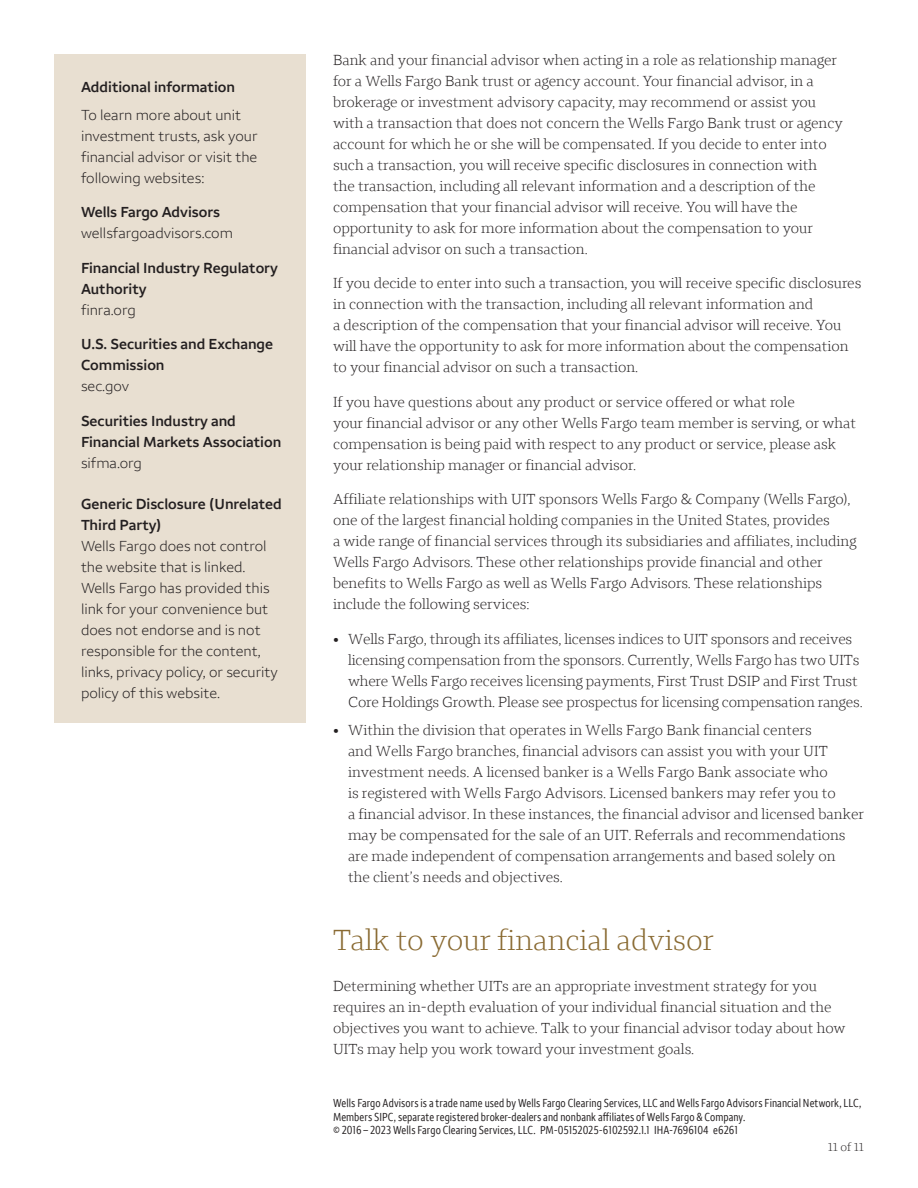
<style>
.page{position:relative;width:918px;height:1188px;background:#fff}
.page>*{position:absolute;margin:0;border:0;box-sizing:border-box;transform-origin:0 0}
.t1{font:300 30px "Wells Fargo Serif";color:#896a32}
.t2{font:300 15px/21px "Wells Fargo Serif";color:#231f20}
.t3{font:300 15px/21px "Wells Fargo Sans";color:#231f20}
.t4{font:600 15px/21px "Wells Fargo Sans";color:#231f20}
.t5{font:condensed 12px/13.5px "Wells Fargo Sans";letter-spacing:.005em;color:#231f20}
.t6{font:300 12px "Wells Fargo Serif";color:#231f20}
.s1{font-family:"Wells Fargo Sans";font-weight:400}
</style>
<div class="page">
<div style="left:54px;top:54px;width:252px;height:668px;background:#e8dfd1"></div>
<p class="t4" style="left:81px;top:77px;width:156px">Additional information</p>
<p class="t3" style="left:81px;top:104px;width:178px">To learn more about unit investment trusts, ask your financial advisor or visit the following websites:</p>
<p class="t4" style="left:81px;top:202px;width:141px">Wells Fargo Advisors</p>
<p class="t3" style="left:81px;top:222px;width:153px">wellsfargoadvisors.com</p>
<p class="t4" style="left:81px;top:257px;width:198px">Financial Industry Regulatory<br>Authority</p>
<p class="t3" style="left:81px;top:299px;width:56px">finra.org</p>
<p class="t4" style="left:81px;top:334px;width:194px">U.S. Securities and Exchange<br>Commission</p>
<p class="t3" style="left:81px;top:375px;width:50px">sec.gov</p>
<p class="t4" style="left:81px;top:410px;width:202px">Securities Industry and<br>Financial Markets Association</p>
<p class="t3" style="left:81px;top:452px;width:62px">sifma.org</p>
<p class="t4" style="left:81px;top:494px;width:202px">Generic Disclosure (Unrelated<br>Third Party)</p>
<p class="t3" style="left:81px;top:535px;width:198px">Wells Fargo does not control the website that is linked.<br>Wells Fargo has provided this link for your convenience but does not endorse and is not responsible for the content, links, privacy policy, or security policy of this website.</p>
<p class="t2" style="left:333px;top:49px;width:511px">Bank and your financial advisor when acting in a role as relationship manager for a Wells Fargo Bank trust or agency account. Your financial advisor, in a brokerage or investment advisory capacity, may recommend or assist you with a transaction that does not concern the Wells Fargo Bank trust or agency account for which he or she will be compensated. If you decide to enter into such a transaction, you will receive specific disclosures in connection with<br>the transaction, including all relevant information and a description of the compensation that your financial advisor will receive. You will have the opportunity to ask for more information about the compensation to your financial advisor on such a transaction.</p>
<p class="t2" style="left:333px;top:273px;width:530px">If you decide to enter into such a transaction, you will receive specific disclosures in connection with the transaction, including all relevant information and<br>a description of the compensation that your financial advisor will receive. You will have the opportunity to ask for more information about the compensation to your financial advisor on such a transaction.</p>
<p class="t2" style="left:333px;top:391px;width:525px">If you have questions about any product or service offered or what role<br>your financial advisor or any other Wells Fargo team member is serving, or what compensation is being paid with respect to any product or service, please ask your relationship manager or financial advisor.</p>
<p class="t2" style="left:333px;top:489px;width:525px">Affiliate relationships with UIT sponsors Wells Fargo &amp; Company (Wells Fargo), one of the largest financial holding companies in the United States, provides<br>a wide range of financial services through its subsidiaries and affiliates, including Wells Fargo Advisors. These other relationships provide financial and other benefits to Wells Fargo as well as Wells Fargo Advisors. These relationships include the following services:</p>
<p class="t2" style="left:348px;top:628px;width:516px;text-indent:-15px"><span class="s1">•</span> Wells Fargo, through its affiliates, licenses indices to UIT sponsors and receives licensing compensation from the sponsors. Currently, Wells Fargo has two UITs where Wells Fargo receives licensing payments, First Trust DSIP and First Trust Core Holdings Growth. Please see prospectus for licensing compensation ranges.</p>
<p class="t2" style="left:348px;top:719px;width:518px;text-indent:-15px"><span class="s1">•</span> Within the division that operates in Wells Fargo Bank financial centers<br>and Wells Fargo branches, financial advisors can assist you with your UIT investment needs. A licensed banker is a Wells Fargo Bank associate who<br>is registered with Wells Fargo Advisors. Licensed bankers may refer you to<br>a financial advisor. In these instances, the financial advisor and licensed banker may be compensated for the sale of an UIT. Referrals and recommendations are made independent of compensation arrangements and based solely on<br>the client’s needs and objectives.</p>
<h2 class="t1" style="left:333px;top:922px;width:382px">Talk to your financial advisor</h2>
<p class="t2" style="left:333px;top:975px;width:514px">Determining whether UITs are an appropriate investment strategy for you requires an in-depth evaluation of your individual financial situation and the objectives you want to achieve. Talk to your financial advisor today about how UITs may help you work toward your investment goals.</p>
<p class="t5" style="left:333px;top:1096px;width:530px">Wells Fargo Advisors is a trade name used by Wells Fargo Clearing Services, LLC and Wells Fargo Advisors Financial Network, LLC,<br>Members SIPC, separate registered broker-dealers and nonbank affiliates of Wells Fargo &amp; Company.</p>
<p class="t5" style="left:333px;top:1123px;width:406px">© 2016 – 2023 Wells Fargo Clearing Services, LLC. PM-05152025-6102592.1.1 IHA-7696104 e6261</p>
<p class="t6" style="left:828px;top:1140px;width:38px">11 of 11</p>
</div>
